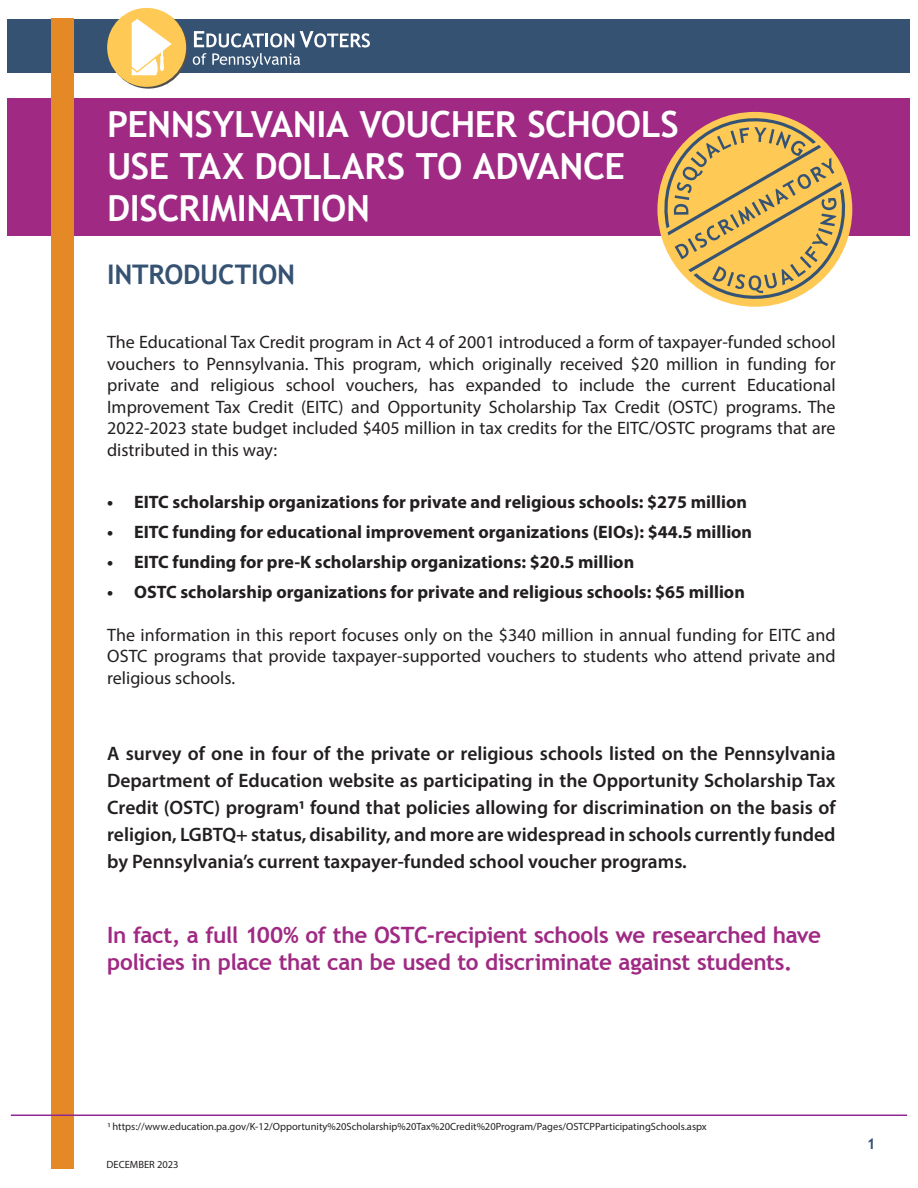
<style>
.page{position:relative;width:918px;height:1188px;background:#fff}
.page>*{position:absolute;margin:0;border:0;box-sizing:border-box;transform-origin:0 0}
.t1{font:700 36px/42px "Trebuchet MS";letter-spacing:-.01em;color:#fff}
.t2{font:700 27px "Trebuchet MS";letter-spacing:-.01em;color:#355273}
.t3{font:700 22.5px/27px "Trebuchet MS";letter-spacing:-.015em;color:#9f2983}
.t4{font:600 19.5px/27px "Myriad Pro";color:#231f20;text-align:justify}
.t5{font:18px/21.6px "Myriad Pro";color:#231f20;text-align:justify}
.t6{font:700 18px "Myriad Pro";color:#231f20}
.t7{font:700 15px "Trebuchet MS";color:#355273}
.t8{font:10.5px "Myriad Pro";color:#231f20}
</style>
<div class="page">
<div style="left:7px;top:98px;width:903px;height:138px;background:#9f2983"></div>
<div style="left:657px;top:112px;width:195px;height:195px;background:#fec955;border-radius:50%"></div>
<svg style="left:663px;top:115px;width:183px;height:187px"></svg>
<div style="left:7px;top:19px;width:903px;height:54px;background:#355273"></div>
<svg style="left:109px;top:10px;width:79px;height:79px"></svg>
<div style="left:107px;top:8px;width:79px;height:79px;background:#fec955;border-radius:50%"></div>
<svg style="left:132px;top:19px;width:40px;height:56px"></svg>
<svg style="left:193px;top:31px;width:177px;height:37px"></svg>
<div style="left:51px;top:18px;width:22px;height:1150px;background:#e58826"></div>
<hr style="left:11px;top:1115px;width:896px;height:1px;background:#90268f">
<h1 class="t1" style="left:107px;top:103px;width:573px">PENNSYLVANIA VOUCHER SCHOOLS<br>USE TAX DOLLARS TO ADVANCE<br>DISCRIMINATION</h1>
<h2 class="t2" style="left:107px;top:258px;width:189px">INTRODUCTION</h2>
<p class="t5" style="left:107px;top:331px;width:730px">The Educational Tax Credit program in Act 4 of 2001 introduced a form of taxpayer-funded school vouchers to Pennsylvania. This program, which originally received $20 million in funding for private and religious school vouchers, has expanded to include the current Educational Improvement Tax Credit (EITC) and Opportunity Scholarship Tax Credit (OSTC) programs. The 2022-2023 state budget included $405 million in tax credits for the EITC/OSTC programs that are distributed in this way:</p>
<p class="t6" style="left:107px;top:490px;width:641px">• EITC scholarship organizations for private and religious schools: $275 million</p>
<p class="t6" style="left:107px;top:520px;width:647px">• EITC funding for educational improvement organizations (EIOs): $44.5 million</p>
<p class="t6" style="left:107px;top:550px;width:529px">• EITC funding for pre-K scholarship organizations: $20.5 million</p>
<p class="t6" style="left:107px;top:580px;width:639px">• OSTC scholarship organizations for private and religious schools: $65 million</p>
<p class="t5" style="left:107px;top:624px;width:730px">The information in this report focuses only on the $340 million in annual funding for EITC and OSTC programs that provide taxpayer-supported vouchers to students who attend private and religious schools.</p>
<p class="t4" style="left:107px;top:739px;width:730px">A survey of one in four of the private or religious schools listed on the Pennsylvania Department of Education website as participating in the Opportunity Scholarship Tax Credit (OSTC) program1 found that policies allowing for discrimination on the basis of religion, LGBTQ+ status, disability, and more are widespread in schools currently funded by Pennsylvania’s current taxpayer-funded school voucher programs.</p>
<p class="t3" style="left:107px;top:922px;width:715px">In fact, a full 100% of the OSTC-recipient schools we researched have policies in place that can be used to discriminate against students.</p>
<p class="t8" style="left:108px;top:1120px;width:601px">1 https://www.education.pa.gov/K-12/Opportunity%20Scholarship%20Tax%20Credit%20Program/Pages/OSTCPParticipatingSchools.aspx</p>
<p class="t8" style="left:107px;top:1158px;width:74px">DECEMBER 2023</p>
<p class="t7" style="left:867px;top:1134px;width:10px">1</p>
</div>
